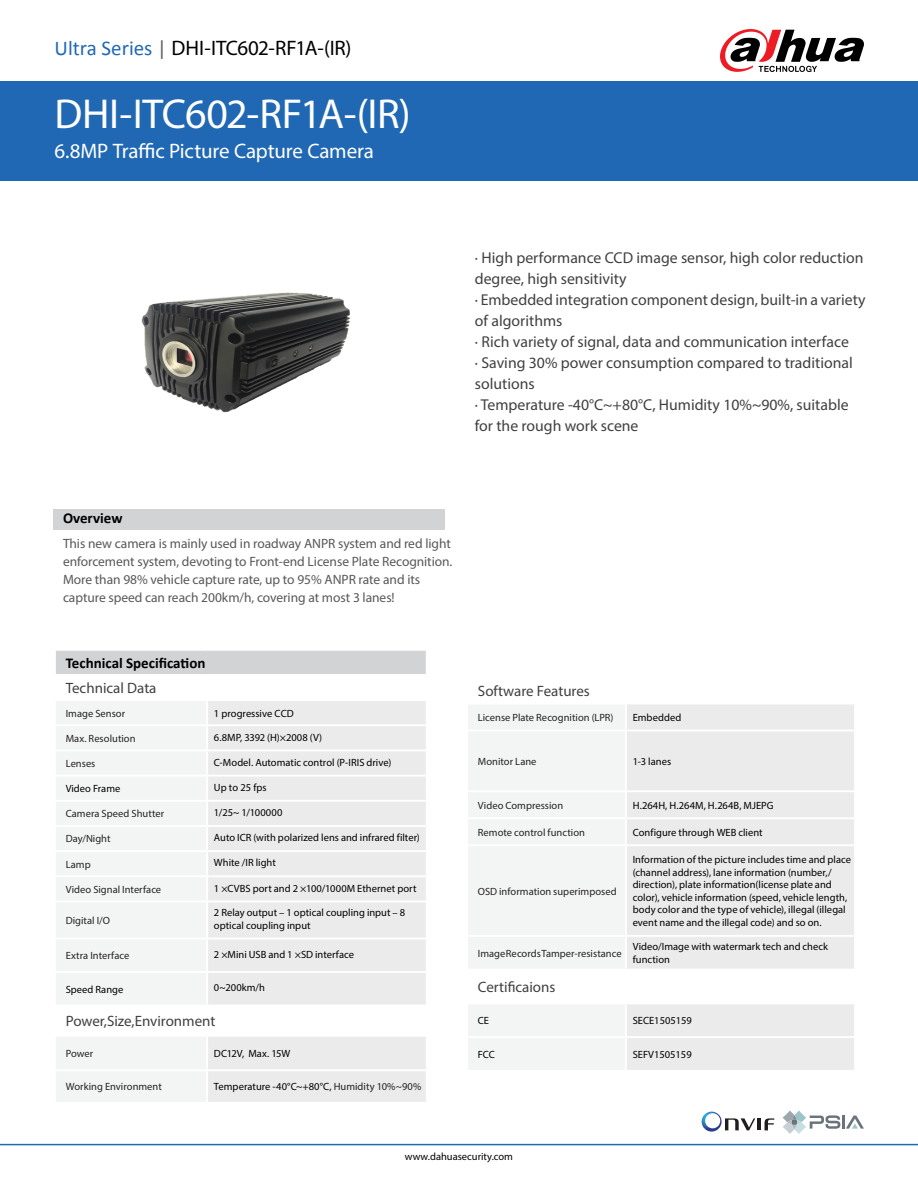
<style>
.page{position:relative;width:918px;height:1188px;background:#fff}
.page>*{position:absolute;margin:0;border:0;box-sizing:border-box;transform-origin:0 0}
.t1{font:42px "Myriad Pro";letter-spacing:-.01em;color:#fff}
.t2{font:21px "Myriad Pro";letter-spacing:-.01em;color:#000}
.t3{font:21px "Myriad Pro";letter-spacing:-.01em;color:#fff}
.t4{font:15.75px/21px "Myriad Pro";color:#404042}
.t5{font:15px "Myriad Pro";color:#404042}
.t6{font:700 15px "Calibri";color:#000}
.t7{font:13.5px/18px "Myriad Pro";letter-spacing:-.005em;color:#58585b}
.t8{font:10.5px/12.6px "Myriad Pro";color:#000}
.t9{font:10.5px "Myriad Pro";color:#242324}
.t10{font:10.5px "Myriad Pro";letter-spacing:.02em;color:#000}
.s1{font-family:"Calibri";color:#2068b3}
.s2{font-family:"Calibri";color:#626466}
.s3{color:#242324}
</style>
<div class="page">
<div style="left:0;top:81px;width:918px;height:100px;background:#2068b3"></div>
<div style="left:53px;top:509px;width:392px;height:20px;background:#d1d3d4"></div>
<hr style="left:0;top:1144px;width:918px;height:1px;background:#2068b3">
<svg style="left:720px;top:29px;width:144px;height:43px"></svg>
<svg style="left:783px;top:1111px;width:81px;height:23px"></svg>
<svg style="left:702px;top:1112px;width:72px;height:20px"></svg>
<div style="left:55px;top:650px;width:372px;height:25px;background:#d1d3d4"></div>
<svg style="left:56px;top:701px;width:150px;height:401px;fill:#f3f4f4"></svg>
<svg style="left:208px;top:701px;width:218px;height:401px;background:#ececed"></svg>
<hr style="left:54px;top:649px;width:153px;height:2px;background:#fff">
<hr style="left:207px;top:649px;width:221px;height:2px;background:#fff">
<hr style="left:54px;top:674px;width:153px;height:2px;background:#fff">
<hr style="left:207px;top:674px;width:221px;height:2px;background:#fff">
<hr style="left:54px;top:750px;width:153px;height:1px;background:#fff">
<hr style="left:207px;top:750px;width:221px;height:1px;background:#fff">
<hr style="left:54px;top:775px;width:153px;height:2px;background:#fff">
<hr style="left:207px;top:775px;width:221px;height:2px;background:#fff">
<hr style="left:54px;top:800px;width:153px;height:2px;background:#fff">
<hr style="left:207px;top:800px;width:221px;height:2px;background:#fff">
<hr style="left:54px;top:825px;width:153px;height:2px;background:#fff">
<hr style="left:207px;top:825px;width:221px;height:2px;background:#fff">
<hr style="left:54px;top:850px;width:153px;height:2px;background:#fff">
<hr style="left:207px;top:850px;width:221px;height:2px;background:#fff">
<hr style="left:54px;top:875px;width:153px;height:2px;background:#fff">
<hr style="left:207px;top:875px;width:221px;height:2px;background:#fff">
<hr style="left:54px;top:901px;width:153px;height:1px;background:#fff">
<hr style="left:207px;top:901px;width:221px;height:1px;background:#fff">
<hr style="left:54px;top:938px;width:153px;height:1px;background:#fff">
<hr style="left:207px;top:938px;width:221px;height:1px;background:#fff">
<hr style="left:54px;top:971px;width:153px;height:2px;background:#fff">
<hr style="left:207px;top:971px;width:221px;height:2px;background:#fff">
<hr style="left:54px;top:1005px;width:153px;height:1px;background:#fff">
<hr style="left:207px;top:1005px;width:221px;height:1px;background:#fff">
<hr style="left:54px;top:651px;width:2px;height:23px;background:#fff">
<hr style="left:426px;top:651px;width:2px;height:23px;background:#fff">
<hr style="left:54px;top:724px;width:153px;height:2px;background:#fff">
<hr style="left:207px;top:724px;width:221px;height:2px;background:#fff">
<hr style="left:54px;top:1035px;width:153px;height:2px;background:#fff">
<hr style="left:207px;top:1035px;width:221px;height:2px;background:#fff">
<hr style="left:54px;top:1069px;width:153px;height:2px;background:#fff">
<hr style="left:207px;top:1069px;width:221px;height:2px;background:#fff">
<svg style="left:468px;top:705px;width:157px;height:365px;fill:#f3f4f4"></svg>
<svg style="left:627px;top:704px;width:227px;height:366px;background:#ececed"></svg>
<hr style="left:466px;top:969px;width:160px;height:2px;background:#fff">
<hr style="left:626px;top:969px;width:230px;height:2px;background:#fff">
<hr style="left:466px;top:1002px;width:160px;height:2px;background:#fff">
<hr style="left:626px;top:1002px;width:230px;height:2px;background:#fff">
<hr style="left:466px;top:730px;width:160px;height:1px;background:#fff">
<hr style="left:626px;top:730px;width:230px;height:1px;background:#fff">
<hr style="left:466px;top:790px;width:160px;height:2px;background:#fff">
<hr style="left:626px;top:790px;width:230px;height:2px;background:#fff">
<hr style="left:466px;top:817px;width:160px;height:2px;background:#fff">
<hr style="left:626px;top:817px;width:230px;height:2px;background:#fff">
<hr style="left:466px;top:844px;width:160px;height:2px;background:#fff">
<hr style="left:626px;top:844px;width:230px;height:2px;background:#fff">
<hr style="left:466px;top:935px;width:160px;height:2px;background:#fff">
<hr style="left:626px;top:935px;width:230px;height:2px;background:#fff">
<hr style="left:466px;top:1036px;width:160px;height:2px;background:#fff">
<hr style="left:626px;top:1036px;width:230px;height:2px;background:#fff">
<img style="left:141px;top:292px;width:209px;height:121px">
<h2 class="t2" style="left:55px;top:35px;width:298px"><span class="s1">Ultra Series</span> <span class="s2">|</span> DHI-ITC602-RF1A-(IR)</h2>
<h1 class="t1" style="left:55px;top:88px;width:358px">DHI-ITC602-RF1A-(IR)</h1>
<h2 class="t3" style="left:55px;top:138px;width:321px">6.8MP Traffic Picture Capture Camera</h2>
<p class="t4" style="left:475px;top:247px;width:392px">· High performance CCD image sensor, high color reduction degree, high sensitivity<br>· Embedded integration component design, built-in a variety of algorithms<br>· Rich variety of signal, data and communication interface<br>· Saving 30% power consumption compared to traditional solutions<br>· Temperature -40°C~+80°C, Humidity 10%~90%, suitable for the rough work scene</p>
<h3 class="t6" style="left:63px;top:509px;width:61px">Overview</h3>
<p class="t7" style="left:63px;top:534px;width:391px">This new camera is mainly used in roadway ANPR system and red light enforcement system, devoting to Front-end License Plate Recognition.<br>More than 98% vehicle capture rate, up to 95% ANPR rate and its capture speed can reach 200km/h, covering at most 3 lanes!</p>
<h3 class="t6" style="left:66px;top:653px;width:141px">Technical Specification</h3>
<h3 class="t5" style="left:66px;top:679px;width:92px">Technical Data</h3>
<p class="t9" style="left:66px;top:707px;width:61px">Image Sensor</p>
<p class="t8" style="left:214px;top:707px;width:81px">1 progressive CCD</p>
<p class="t9" style="left:66px;top:732px;width:71px">Max. Resolution</p>
<p class="t8" style="left:214px;top:731px;width:110px">6.8MP, 3392 (H)×2008 (V)</p>
<p class="t9" style="left:66px;top:757px;width:31px">Lenses</p>
<p class="t8" style="left:214px;top:756px;width:179px">C-Model. Automatic control (P-IRIS drive)</p>
<p class="t8" style="left:66px;top:782px;width:56px">Video Frame</p>
<p class="t8" style="left:214px;top:781px;width:54px">Up to 25 fps</p>
<p class="t9" style="left:66px;top:807px;width:100px">Camera Speed Shutter</p>
<p class="t10" style="left:214px;top:806px;width:70px">1/25~ 1/100000</p>
<p class="t9" style="left:66px;top:832px;width:46px">Day/Night</p>
<p class="t8" style="left:214px;top:831px;width:207px">Auto ICR (with polarized lens and infrared filter)</p>
<p class="t9" style="left:66px;top:858px;width:26px">Lamp</p>
<p class="t8" style="left:214px;top:856px;width:63px">White /IR light</p>
<p class="t9" style="left:66px;top:883px;width:97px">Video Signal Interface</p>
<p class="t8" style="left:214px;top:882px;width:204px">1 ×CVBS port and 2 ×100/1000M Ethernet port</p>
<p class="t9" style="left:66px;top:914px;width:46px">Digital I/O</p>
<p class="t8" style="left:214px;top:906px;width:193px">2 Relay output – 1 optical coupling input – 8 optical coupling input</p>
<p class="t9" style="left:66px;top:949px;width:65px">Extra Interface</p>
<p class="t8" style="left:214px;top:948px;width:142px">2 ×Mini USB and 1 ×SD interface</p>
<p class="t8" style="left:66px;top:983px;width:59px">Speed Range</p>
<p class="t8" style="left:214px;top:981px;width:53px">0~200km/h</p>
<h3 class="t5" style="left:66px;top:1012px;width:151px">Power,Size,Environment</h3>
<p class="t9" style="left:66px;top:1047px;width:29px">Power</p>
<p class="t8" style="left:214px;top:1047px;width:78px">DC12V, Max. 15W</p>
<p class="t9" style="left:66px;top:1080px;width:98px">Working Environment</p>
<p class="t8" style="left:214px;top:1080px;width:209px">Temperature -40°C~+80°C, <span class="s3">Humidity 10%~90%</span></p>
<h3 class="t5" style="left:478px;top:681px;width:113px">Software Features</h3>
<p class="t9" style="left:478px;top:711px;width:137px">License Plate Recognition (LPR)</p>
<p class="t8" style="left:633px;top:711px;width:50px">Embedded</p>
<p class="t9" style="left:478px;top:755px;width:60px">Monitor Lane</p>
<p class="t8" style="left:633px;top:755px;width:40px">1-3 lanes</p>
<p class="t9" style="left:478px;top:799px;width:87px">Video Compression</p>
<p class="t8" style="left:633px;top:799px;width:142px">H.264H, H.264M, H.264B, MJEPG</p>
<p class="t9" style="left:478px;top:826px;width:109px">Remote control function</p>
<p class="t8" style="left:633px;top:826px;width:131px">Configure through WEB client</p>
<p class="t9" style="left:478px;top:885px;width:140px">OSD information superimposed</p>
<p class="t8" style="left:633px;top:853px;width:220px">Information of the picture includes time and place (channel address), lane information (number,/ direction), plate information(license plate and color), vehicle information (speed, vehicle length, body color and the type of vehicle), illegal (illegal event name and the illegal code) and so on.</p>
<p class="t9" style="left:478px;top:947px;width:145px">Image Records Tamper-resistance</p>
<p class="t8" style="left:633px;top:940px;width:197px">Video/Image with watermark tech and check function</p>
<h3 class="t5" style="left:478px;top:978px;width:79px">Certificaions</h3>
<p class="t8" style="left:478px;top:1014px;width:13px">CE</p>
<p class="t8" style="left:633px;top:1014px;width:61px">SECE1505159</p>
<p class="t8" style="left:478px;top:1048px;width:19px">FCC</p>
<p class="t8" style="left:633px;top:1048px;width:61px">SEFV1505159</p>
<p class="t8" style="left:405px;top:1150px;width:110px">www.dahuasecurity.com</p>
</div>
